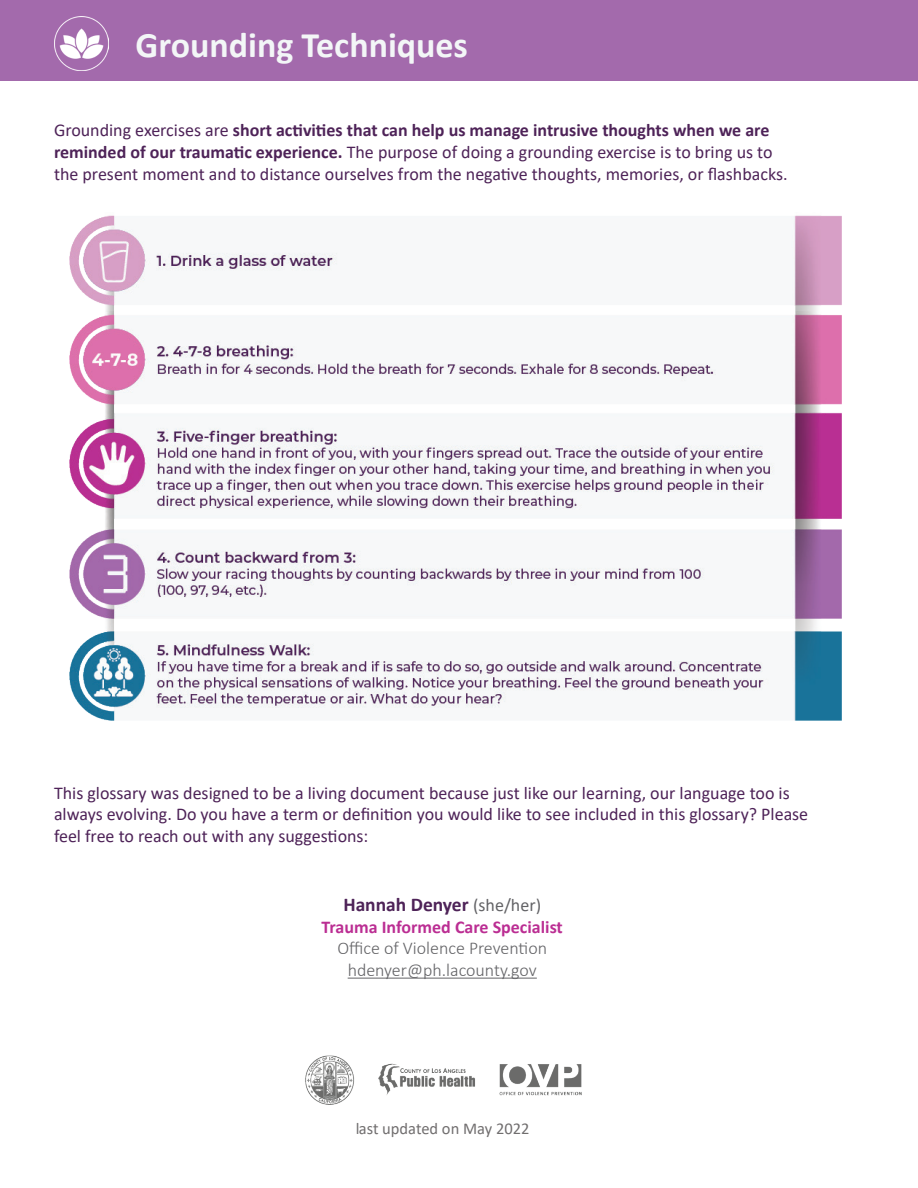
<style>
.page{position:relative;width:918px;height:1188px;background:#fff}
.page>*{position:absolute;margin:0;border:0;box-sizing:border-box;transform-origin:0 0}
.t1{font:700 36px "Calibri";color:#f3f6f7}
.t2{font:700 19.5px "Calibri";color:#4e2358}
.t3{font:18px/21.6px "Calibri";color:#4e2358}
.t4{font:300 18px/21.6px "Calibri";color:#636366;text-align:center}
.t5{font:700 18px "Calibri";color:#bb2e93}
.t6{font:16.5px "Calibri";color:#231f20}
.s1{font-weight:700}
.s2{font-weight:400;font-size:18px;color:#636366}
</style>
<div class="page">
<div style="left:0;top:0;width:918px;height:81px;background:#a36aac"></div>
<hr style="left:348px;top:978px;width:189px;height:1px;background:#636366">
<img style="left:305px;top:1055px;width:277px;height:50px">
<img style="left:54px;top:16px;width:54px;height:55px">
<img style="left:69px;top:215px;width:772px;height:506px">
<h1 class="t1" style="left:136px;top:19px;width:334px">Grounding Techniques</h1>
<p class="t3" style="left:54px;top:119px;width:735px">Grounding exercises are <span class="s1">short activities that can help us manage intrusive thoughts when we are reminded of our traumatic experience.</span> The purpose of doing a grounding exercise is to bring us to the present moment and to distance ourselves from the negative thoughts, memories, or flashbacks.</p>
<p class="t3" style="left:54px;top:781px;width:756px">This glossary was designed to be a living document because just like our learning, our language too is always evolving. Do you have a term or definition you would like to see included in this glossary? Please feel free to reach out with any suggestions:</p>
<p class="t2" style="left:343px;top:891px;width:199px">Hannah Denyer <span class="s2">(she/her)</span></p>
<p class="t5" style="left:322px;top:914px;width:243px">Trauma Informed Care Specialist</p>
<p class="t4" style="left:337px;top:937px;width:211px">Office of Violence Prevention hdenyer@ph.lacounty.gov</p>
<p class="t6" style="left:355px;top:1117px;width:176px">last updated on May 2022</p>
</div>
